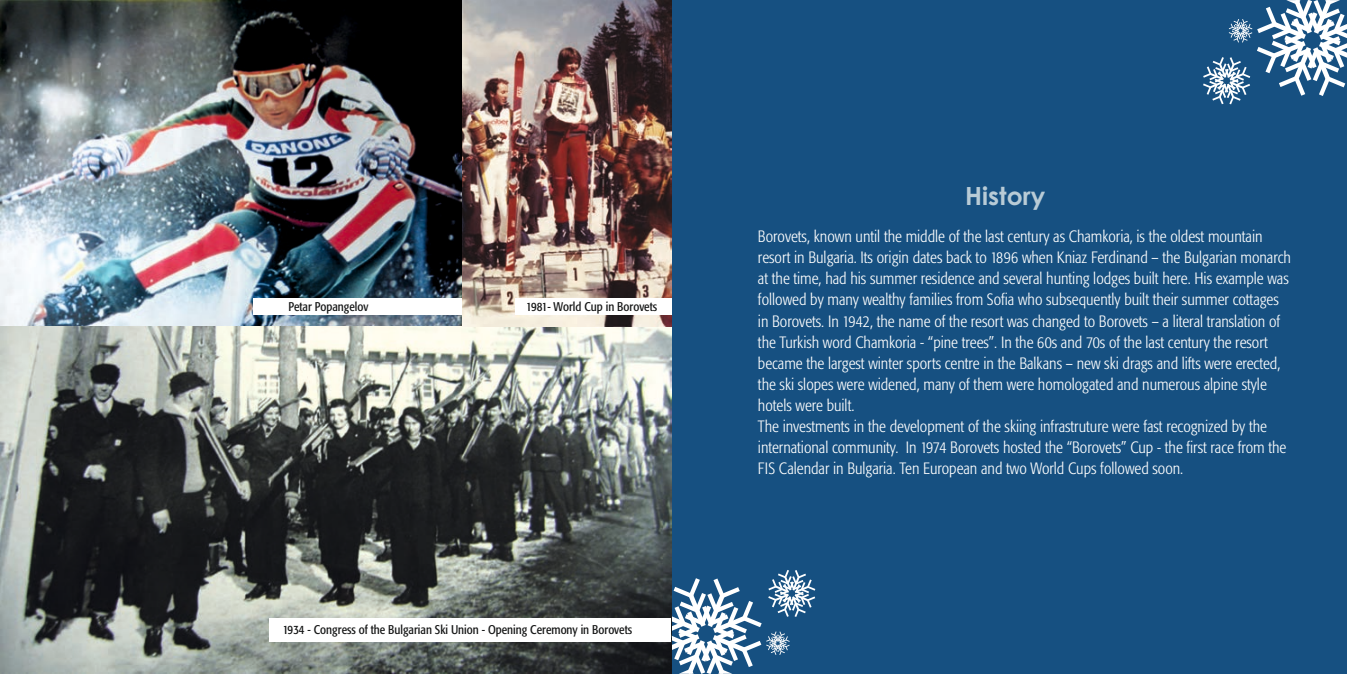
<style>
.page{position:relative;width:1347px;height:674px;background:#fff}
.page>*{position:absolute;margin:0;border:0;box-sizing:border-box;transform-origin:0 0}
.t1{font:700 25px "Century Gothic";color:#b8cbd6}
.t2{font:16.25px/21px "Formata Cond Cyr";color:#fff}
.t3{font:700 12.5px "Formata Cond Cyr";color:#151616}
</style>
<div class="page">
<img style="left:0;top:0;width:462px;height:326px">
<div style="left:254px;top:298px;width:208px;height:16px;background:#fff"></div>
<div style="left:671px;top:0;width:675px;height:673px;background:#165081"></div>
<svg style="left:671px;top:570px;width:144px;height:103px"></svg>
<svg style="left:1203px;top:0;width:143px;height:104px"></svg>
<img style="left:0;top:326px;width:672px;height:346px">
<div style="left:269px;top:617px;width:401px;height:23px;background:#fff"></div>
<img style="left:462px;top:0;width:210px;height:326px">
<div style="left:515px;top:298px;width:156px;height:16px;background:#fff"></div>
<p class="t3" style="left:288px;top:301px;width:81px">Petar Popangelov</p>
<p class="t3" style="left:526px;top:301px;width:132px">1981- World Cup in Borovets</p>
<p class="t3" style="left:283px;top:623px;width:351px">1934 - Congress of the Bulgarian Ski Union - Opening Ceremony in Borovets</p>
<h1 class="t1" style="left:965px;top:186px;width:81px">History</h1>
<p class="t2" style="left:758px;top:227px;width:534px">Borovets, known until the middle of the last century as Chamkoria, is the oldest mountain resort in Bulgaria. Its origin dates back to 1896 when Kniaz Ferdinand – the Bulgarian monarch at the time, had his summer residence and several hunting lodges built here. His example was followed by many wealthy families from Sofia who subsequently built their summer cottages in Borovets. In 1942, the name of the resort was changed to Borovets – a literal translation of the Turkish word Chamkoria - “pine trees”. In the 60s and 70s of the last century the resort became the largest winter sports centre in the Balkans – new ski drags and lifts were erected, the ski slopes were widened, many of them were homologated and numerous alpine style hotels were built.<br>The investments in the development of the skiing infrastruture were fast recognized by the international community. In 1974 Borovets hosted the “Borovets” Cup - the first race from the FIS Calendar in Bulgaria. Ten European and two World Cups followed soon.</p>
</div>
